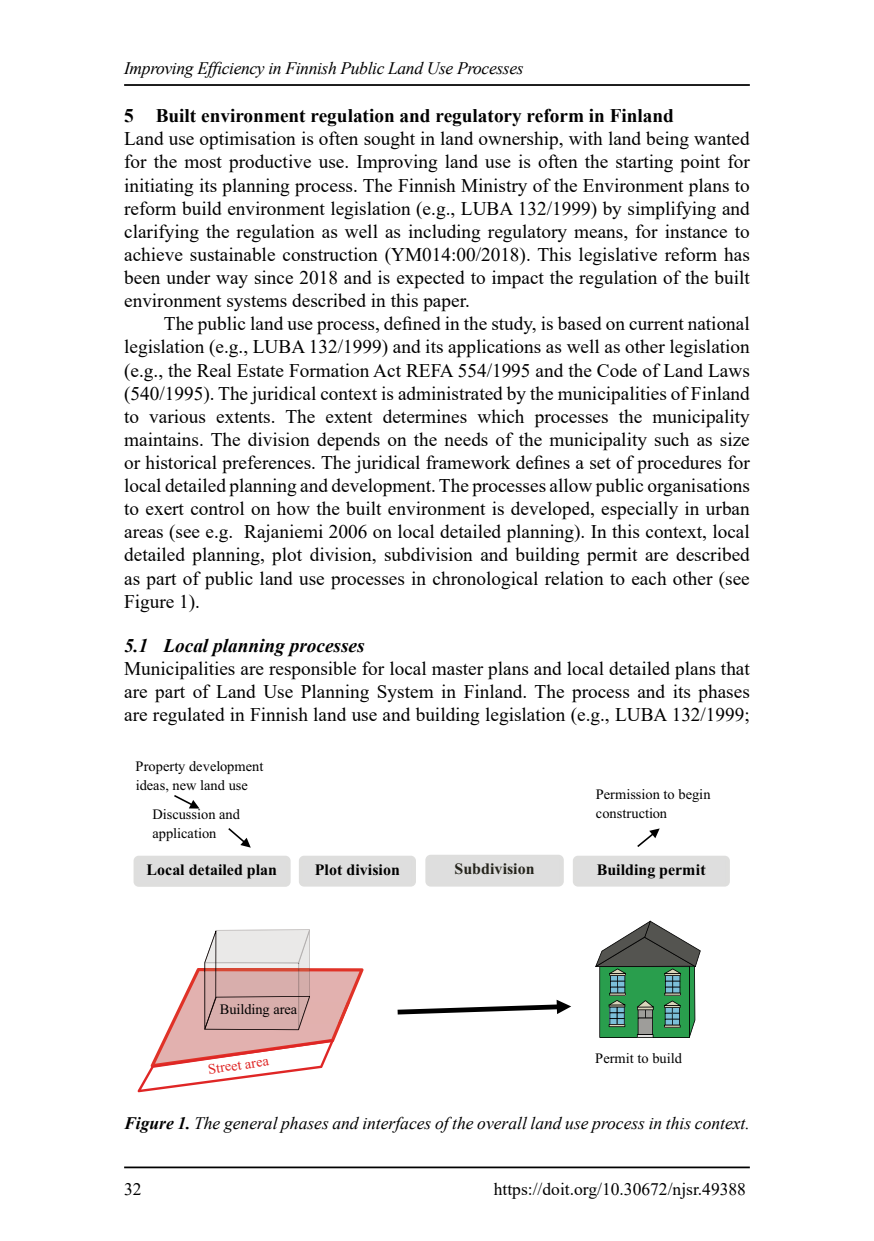
<style>
.page{position:relative;width:874px;height:1241px;background:#fff}
.page>*{position:absolute;margin:0;border:0;box-sizing:border-box;transform-origin:0 0}
.Body_Text{font:19.25px/23.1px "Times New Roman";color:#000;text-align:justify}
.Body_First{font:19.25px/23.1px "Times New Roman";color:#000;text-align:justify}
.Heading_1{font:700 19.25px "Times New Roman";color:#000}
.Heading_2{font:italic 700 19.25px "Times New Roman";color:#000}
.Figure_text{font:italic 17.5px "Times New Roman";color:#000}
.Figure_text-2{font:italic 17.5px "Times New Roman";letter-spacing:-.02em;color:#000}
.t1{font:17.5px "Times New Roman";color:#000}
.t2{font:700 15.92px "Times New Roman";color:#000}
.t3{font:700 15.92px "Times New Roman";color:#24231b}
.t4{font:14.35px/19.2px "Times New Roman";color:#000}
.t5{font:14.35px "Times New Roman";color:#df2625}
.s1{font-weight:700}
</style>
<div class="page">
<hr style="left:124px;top:84px;width:625px;height:2px;background:#000">
<hr style="left:124px;top:1166px;width:625px;height:1px;background:#000">
<div style="left:133px;top:855px;width:157px;height:31px;background:#dededd;border-radius:5px"></div>
<div style="left:299px;top:855px;width:117px;height:31px;background:#dededd;border-radius:5px"></div>
<div style="left:425px;top:854px;width:138px;height:32px;background:#dededd;border-radius:5px"></div>
<div style="left:572px;top:855px;width:157px;height:31px;background:#dededd;border-radius:5px"></div>
<svg style="left:174px;top:795px;width:25px;height:13px"></svg>
<svg style="left:228px;top:828px;width:23px;height:19px"></svg>
<svg style="left:637px;top:828px;width:22px;height:19px"></svg>
<svg style="left:137px;top:929px;width:226px;height:163px"></svg>
<svg style="left:397px;top:999px;width:174px;height:15px"></svg>
<svg style="left:595px;top:920px;width:105px;height:117px"></svg>
<p class="Figure_text-2" style="left:124px;top:56px;width:401px">Improving Efficiency in Finnish Public Land Use Processes</p>
<p class="Heading_1" style="left:124px;top:102px;width:551px">5 Built environment regulation and regulatory reform in Finland</p>
<p class="Body_First" style="left:124px;top:127px;width:627px">Land use optimisation is often sought in land ownership, with land being wanted for the most productive use. Improving land use is often the starting point for initiating its planning process. The Finnish Ministry of the Environment plans to reform build environment legislation (e.g., LUBA 132/1999) by simplifying and clarifying the regulation as well as including regulatory means, for instance to achieve sustainable construction (YM014:00/2018). This legislative reform has been under way since 2018 and is expected to impact the regulation of the built environment systems described in this paper.</p>
<p class="Body_Text" style="left:124px;top:311px;width:627px;text-indent:40px">The public land use process, defined in the study, is based on current national legislation (e.g., LUBA 132/1999) and its applications as well as other legislation (e.g., the Real Estate Formation Act REFA 554/1995 and the Code of Land Laws (540/1995). The juridical context is administrated by the municipalities of Finland to various extents. The extent determines which processes the municipality maintains. The division depends on the needs of the municipality such as size or historical preferences. The juridical framework defines a set of procedures for local detailed planning and development. The processes allow public organisations to exert control on how the built environment is developed, especially in urban areas (see e.g. Rajaniemi 2006 on local detailed planning). In this context, local detailed planning, plot division, subdivision and building permit are described as part of public land use processes in chronological relation to each other (see Figure 1).</p>
<p class="Heading_2" style="left:124px;top:632px;width:242px">5.1 Local planning processes</p>
<p class="Body_First" style="left:124px;top:656px;width:627px">Municipalities are responsible for local master plans and local detailed plans that are part of Land Use Planning System in Finland. The process and its phases are regulated in Finnish land use and building legislation (e.g., LUBA 132/1999;</p>
<p class="t4" style="left:136px;top:757px;width:129px">Property development ideas, new land use</p>
<p class="t4" style="left:152px;top:805px;width:89px">Discussion and application</p>
<p class="t4" style="left:595px;top:785px;width:116px">Permission to begin construction</p>
<p class="t2" style="left:146px;top:858px;width:132px">Local detailed plan</p>
<p class="t2" style="left:314px;top:858px;width:87px">Plot division</p>
<p class="t3" style="left:454px;top:857px;width:81px">Subdivision</p>
<p class="t2" style="left:596px;top:858px;width:110px">Building permit</p>
<p class="t4" style="left:220px;top:1000px;width:79px">Building area</p>
<p class="t5" style="left:207px;top:1063px;width:63px;rotate:-8deg">Street area</p>
<p class="t4" style="left:595px;top:1049px;width:88px">Permit to build</p>
<p class="Figure_text" style="left:124px;top:1111px;width:627px"><span class="s1">Figure 1.</span> The general phases and interfaces of the overall land use process in this context.</p>
<p class="t1" style="left:124px;top:1176px;width:19px">32</p>
<p class="t1" style="left:493px;top:1176px;width:253px">https://doit.org/10.30672/njsr.49388</p>
</div>
